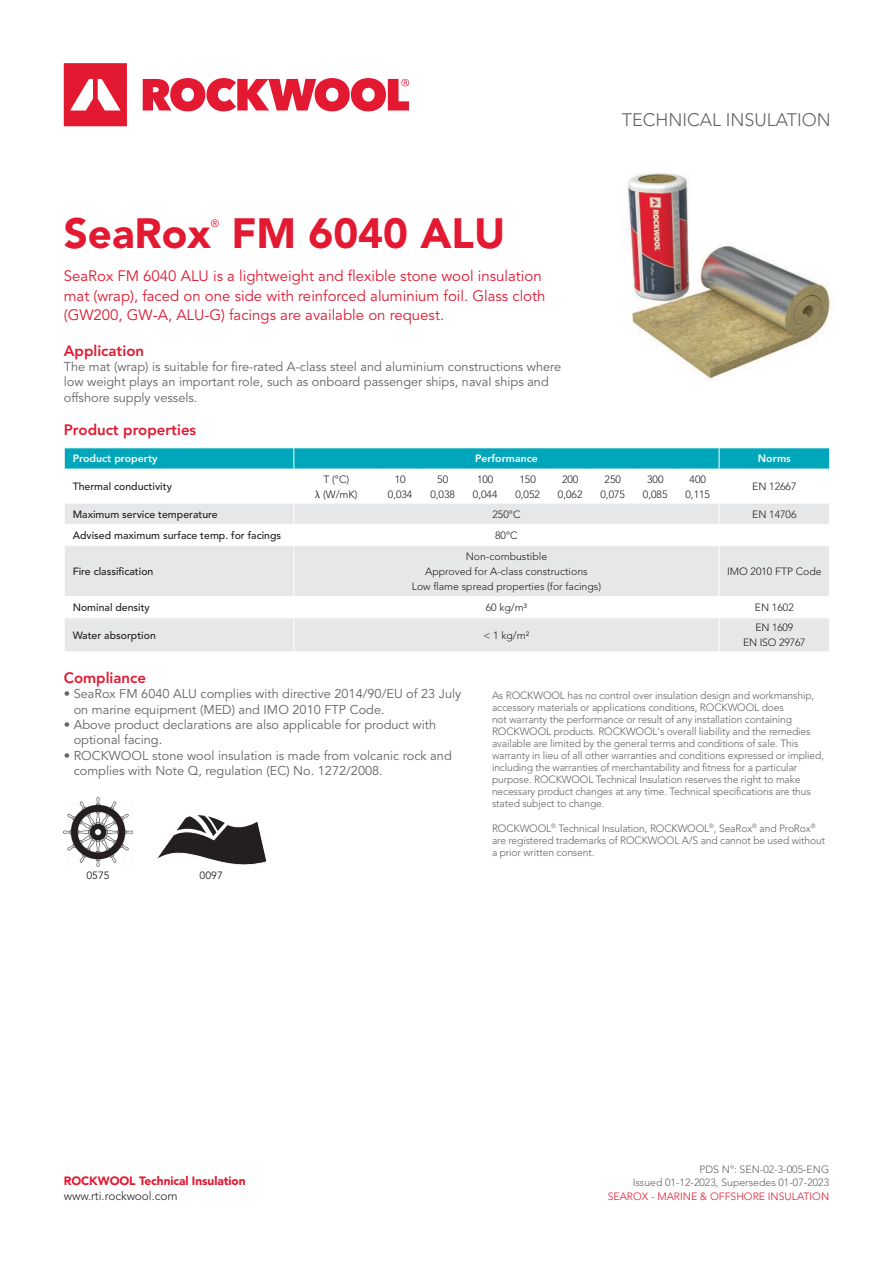
<style>
.page{position:relative;width:893px;height:1263px;background:#fff}
.page>*{position:absolute;margin:0;border:0;box-sizing:border-box;transform-origin:0 0}
.t1{font:900 42px "Avenir LT Std";color:#e21931}
.t2{font:300 18px "Avenir LT Std";color:#636366}
.t3{font:15px/19.5px "Avenir LT Std";color:#e21931}
.t4{font:800 15px "Avenir LT Std";color:#e21931}
.t5{font:12.75px/15.3px "Avenir LT Std";color:#636366}
.t6{font:900 12px "Avenir LT Std";letter-spacing:-.005em;color:#e21931}
.t7{font:300 12px "Avenir LT Std";letter-spacing:-.005em;color:#231f20}
.t8{font:300 10.5px/12px "Avenir LT Std";letter-spacing:-.01em;color:#636366}
.t9{font:300 10.5px/15px "Avenir LT Std";color:#231f20;text-align:center}
.t10{font:500 10.5px "Avenir LT Std";color:#231f20}
.t11{font:300 10.5px "Avenir LT Std";color:#e21931}
.t12{font:800 10.5px "Avenir LT Std";color:#fff}
.Data_Tabel{font:10.5px "Avenir LT Std";color:#231f20}
.t13{font:10.5px "Avenir LT Std";color:#e21931}
.s1{font-family:"Minion Pro";font-weight:400}
</style>
<div class="page">
<svg style="left:64px;top:63px;width:63px;height:63px"></svg>
<svg style="left:143px;top:78px;width:266px;height:33px"></svg>
<svg style="left:65px;top:504px;width:764px;height:92px;fill:#e6e7e9"></svg>
<svg style="left:64px;top:448px;width:766px;height:21px;background:#0aa9bb"></svg>
<hr style="left:64px;top:524px;width:230px;height:1px;background:#fff">
<hr style="left:294px;top:524px;width:85px;height:1px;background:#fff">
<svg style="left:293px;top:504px;width:1px;height:41px"></svg>
<hr style="left:379px;top:524px;width:42px;height:1px;background:#fff">
<hr style="left:421px;top:524px;width:43px;height:1px;background:#fff">
<hr style="left:464px;top:524px;width:42px;height:1px;background:#fff">
<hr style="left:506px;top:524px;width:43px;height:1px;background:#fff">
<hr style="left:549px;top:524px;width:42px;height:1px;background:#fff">
<hr style="left:591px;top:524px;width:43px;height:1px;background:#fff">
<hr style="left:634px;top:524px;width:43px;height:1px;background:#fff">
<hr style="left:677px;top:524px;width:42px;height:1px;background:#fff">
<hr style="left:719px;top:524px;width:111px;height:1px;background:#fff">
<svg style="left:719px;top:504px;width:1px;height:41px"></svg>
<hr style="left:64px;top:545px;width:230px;height:1px;background:#fff">
<hr style="left:294px;top:545px;width:85px;height:1px;background:#fff">
<hr style="left:293px;top:546px;width:1px;height:50px;background:#fff">
<hr style="left:379px;top:545px;width:42px;height:1px;background:#fff">
<hr style="left:421px;top:545px;width:43px;height:1px;background:#fff">
<hr style="left:464px;top:545px;width:42px;height:1px;background:#fff">
<hr style="left:506px;top:545px;width:43px;height:1px;background:#fff">
<hr style="left:549px;top:545px;width:42px;height:1px;background:#fff">
<hr style="left:591px;top:545px;width:43px;height:1px;background:#fff">
<hr style="left:634px;top:545px;width:43px;height:1px;background:#fff">
<hr style="left:677px;top:545px;width:42px;height:1px;background:#fff">
<hr style="left:719px;top:545px;width:111px;height:1px;background:#fff">
<hr style="left:719px;top:546px;width:1px;height:50px;background:#fff">
<div style="left:65px;top:618px;width:764px;height:33px;background:#e6e7e9"></div>
<hr style="left:293px;top:618px;width:1px;height:33px;background:#fff">
<hr style="left:719px;top:618px;width:1px;height:33px;background:#fff">
<img style="left:625px;top:173px;width:205px;height:208px">
<img style="left:64px;top:798px;width:69px;height:69px">
<svg style="left:157px;top:815px;width:110px;height:50px"></svg>
<h1 class="t1" style="left:64px;top:208px;width:148px">SeaRox</h1>
<p class="t13" style="left:211px;top:217px;width:10px">®</p>
<h1 class="t1" style="left:232px;top:208px;width:275px">FM 6040 ALU</h1>
<h3 class="t3" style="left:64px;top:267px;width:483px">SeaRox FM 6040 ALU is a lightweight and flexible stone wool insulation mat (wrap), faced on one side with reinforced aluminium foil. Glass cloth (GW200, GW-A, ALU-G) facings are available on request.</h3>
<h3 class="t4" style="left:64px;top:342px;width:82px">Application</h3>
<p class="t5" style="left:64px;top:359px;width:499px">The mat (wrap) is suitable for fire-rated A-class steel and aluminium constructions where low weight plays an important role, such as onboard passenger ships, naval ships and offshore supply vessels.</p>
<h3 class="t4" style="left:64px;top:421px;width:134px">Product properties</h3>
<h2 class="t2" style="left:622px;top:110px;width:211px">TECHNICAL INSULATION</h2>
<p class="t12" style="left:73px;top:452px;width:86px">Product property</p>
<p class="t12" style="left:475px;top:452px;width:64px">Performance</p>
<p class="t12" style="left:758px;top:452px;width:34px">Norms</p>
<p class="t10" style="left:73px;top:480px;width:101px">Thermal conductivity</p>
<p class="t9" style="left:315px;top:471px;width:44px">T (°C)<br><span class="s1">λ</span> (W/mK)</p>
<p class="t9" style="left:388px;top:471px;width:26px">10<br>0,034</p>
<p class="t9" style="left:430px;top:471px;width:26px">50<br>0,038</p>
<p class="t9" style="left:473px;top:471px;width:26px">100<br>0,044</p>
<p class="t9" style="left:515px;top:471px;width:26px">150<br>0,052</p>
<p class="t9" style="left:558px;top:471px;width:26px">200<br>0,062</p>
<p class="t9" style="left:600px;top:471px;width:26px">250<br>0,075</p>
<p class="t9" style="left:643px;top:471px;width:26px">300<br>0,085</p>
<p class="t9" style="left:685px;top:471px;width:26px">400<br>0,115</p>
<p class="t9" style="left:752px;top:479px;width:46px">EN 12667</p>
<p class="t10" style="left:73px;top:508px;width:147px">Maximum service temperature</p>
<p class="t9" style="left:492px;top:507px;width:29px">250°C</p>
<p class="t9" style="left:752px;top:507px;width:46px">EN 14706</p>
<p class="t10" style="left:73px;top:529px;width:210px">Advised maximum surface temp. for facings</p>
<p class="t9" style="left:495px;top:528px;width:24px">80°C</p>
<p class="t10" style="left:73px;top:565px;width:82px">Fire classification</p>
<p class="t9" style="left:412px;top:549px;width:191px">Non-combustible<br>Approved for A-class constructions<br>Low flame spread properties (for facings)</p>
<p class="t9" style="left:727px;top:564px;width:96px">IMO 2010 FTP Code</p>
<p class="t10" style="left:73px;top:601px;width:79px">Nominal density</p>
<p class="t9" style="left:486px;top:600px;width:43px">60 kg/m³</p>
<p class="t9" style="left:755px;top:600px;width:40px">EN 1602</p>
<p class="t10" style="left:73px;top:629px;width:85px">Water absorption</p>
<p class="t9" style="left:484px;top:628px;width:47px">&lt; 1 kg/m²</p>
<p class="t9" style="left:743px;top:620px;width:64px">EN 1609<br>EN ISO 29767</p>
<h3 class="t4" style="left:64px;top:669px;width:84px">Compliance</h3>
<p class="t5" style="left:74px;top:687px;width:389px;text-indent:-10px">• SeaRox FM 6040 ALU complies with directive 2014/90/EU of 23 July on marine equipment (MED) and IMO 2010 FTP Code.</p>
<p class="t5" style="left:74px;top:717px;width:364px;text-indent:-10px">• Above product declarations are also applicable for product with optional facing.</p>
<p class="t5" style="left:74px;top:748px;width:380px;text-indent:-10px">• ROCKWOOL stone wool insulation is made from volcanic rock and complies with Note Q, regulation (EC) No. 1272/2008.</p>
<p class="Data_Tabel" style="left:86px;top:870px;width:25px">0575</p>
<p class="Data_Tabel" style="left:200px;top:870px;width:25px">0097</p>
<p class="t8" style="left:492px;top:689px;width:334px">As ROCKWOOL has no control over insulation design and workmanship, accessory materials or applications conditions, ROCKWOOL does<br>not warranty the performance or result of any installation containing ROCKWOOL products. ROCKWOOL's overall liability and the remedies available are limited by the general terms and conditions of sale. This warranty in lieu of all other warranties and conditions expressed or implied, including the warranties of merchantability and fitness for a particular purpose. ROCKWOOL Technical Insulation reserves the right to make necessary product changes at any time. Technical specifications are thus stated subject to change.</p>
<p class="t8" style="left:492px;top:822px;width:335px">ROCKWOOL<sup>®</sup> Technical Insulation, ROCKWOOL<sup>®</sup>, SeaRox<sup>®</sup> and ProRox<sup>® </sup>are registered trademarks of ROCKWOOL A/S and cannot be used without a prior written consent.</p>
<p class="t6" style="left:64px;top:1173px;width:183px">ROCKWOOL Technical Insulation</p>
<p class="t7" style="left:64px;top:1189px;width:115px">www.rti.rockwool.com</p>
<p class="t8" style="left:699px;top:1163px;width:131px">PDS N°: SEN-02-3-005-ENG</p>
<p class="t8" style="left:633px;top:1177px;width:198px">Issued 01-12-2023, Supersedes 01-07-2023</p>
<p class="t11" style="left:608px;top:1190px;width:223px">SEAROX - MARINE &amp; OFFSHORE INSULATION</p>
<p class="t8" style="left:630px;top:1177px;width:34px">Issued:</p>
<p class="t8" style="left:680px;top:1177px;width:12px">07</p>
<p class="t8" style="left:778px;top:1177px;width:7px">1</p>
<p class="t8" style="left:798px;top:1177px;width:7px">6</p>
<p class="t8" style="left:824px;top:1177px;width:7px">0</p>
</div>
